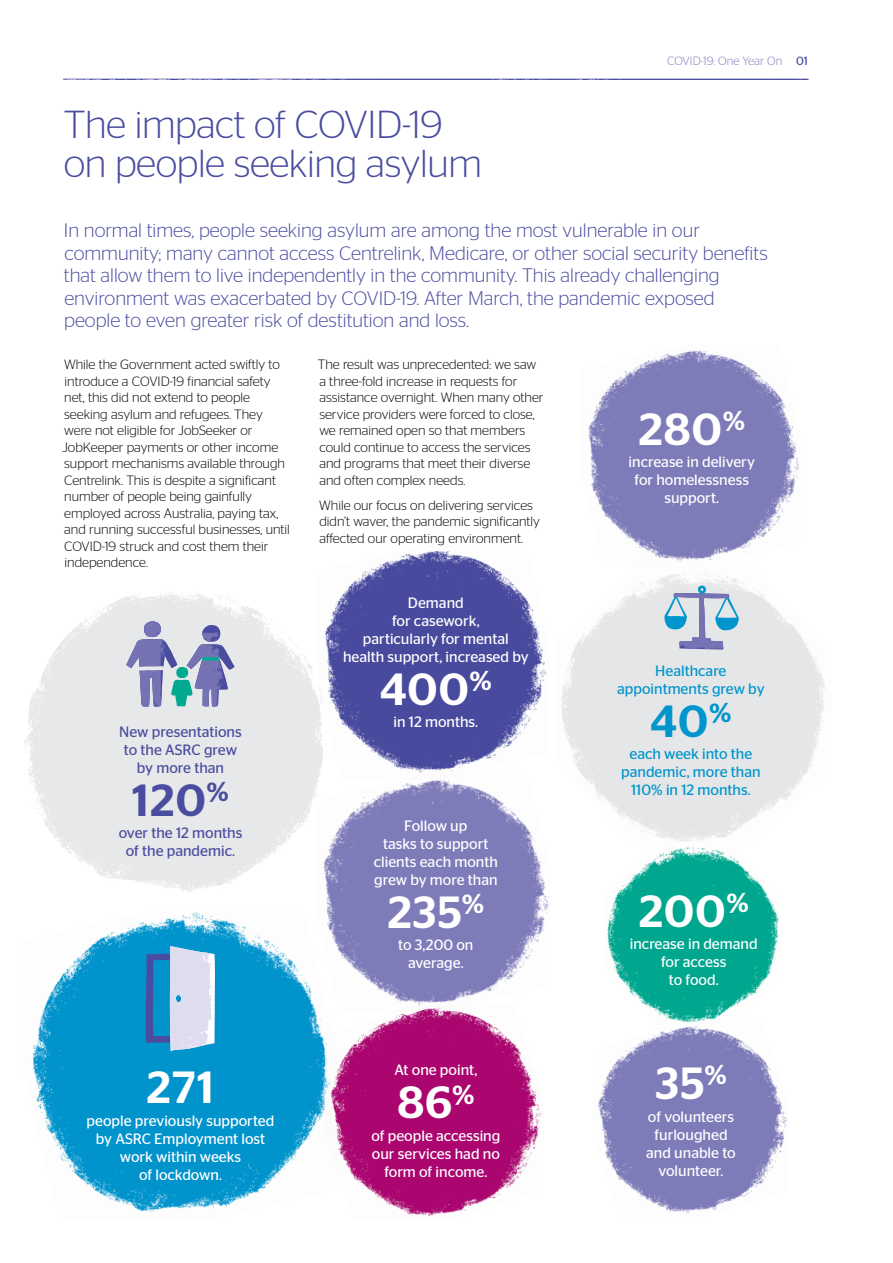
<style>
.page{position:relative;width:893px;height:1263px;background:#fff}
.page>*{position:absolute;margin:0;border:0;box-sizing:border-box;transform-origin:0 0}
._03___Body_copy{font:500 45px "Stag Sans";letter-spacing:.025em;color:#fff}
._03___Body_copy-2{font:500 45px "Stag Sans";color:#4a4ca0}
._03___Body_copy-3{font:500 45px "Stag Sans";color:#0095cd}
._01___Header{font:300 39px/39px "Stag Sans";letter-spacing:-.01em;color:#4a4ca0}
._02___Lead_in_-_firs{font:300 19.5px/22.5px "Stag Sans";color:#4a4ca0}
._03___Body_copy-4{font:15px/18px "Stag Sans";color:#fff;text-align:center}
._03___Body_copy-5{font:15px/18px "Stag Sans";color:#0095cd;text-align:center}
._03___Body_copy-6{font:15px/18px "Stag Sans";color:#4a4ca0;text-align:center}
._03___Body_copy-7{font:300 13.5px/16.5px "Stag Sans";color:#000}
.t1{font:300 12px "Stag Sans";color:#807dbb}
.s1{font-weight:400;color:#4a4ca0}
</style>
<div class="page">
<img style="left:63px;top:78px;width:746px;height:2px">
<img style="left:338px;top:1012px;width:204px;height:205px">
<img style="left:597px;top:1026px;width:190px;height:188px">
<img style="left:32px;top:912px;width:306px;height:301px">
<img style="left:588px;top:350px;width:212px;height:212px">
<img style="left:24px;top:592px;width:294px;height:300px">
<img style="left:561px;top:572px;width:264px;height:270px">
<svg style="left:664px;top:585px;width:75px;height:64px;background:#bbd7e2"></svg>
<img style="left:674px;top:593px;width:55px;height:56px">
<svg style="left:171px;top:621px;width:64px;height:85px;background:#a3b4cb"></svg>
<img style="left:126px;top:621px;width:45px;height:85px">
<img style="left:607px;top:847px;width:172px;height:176px">
<svg style="left:144px;top:946px;width:26px;height:105px;background:#177dbe"></svg>
<img style="left:170px;top:946px;width:45px;height:105px">
<img style="left:318px;top:550px;width:229px;height:224px">
<img style="left:316px;top:774px;width:233px;height:238px">
<p class="_01___Header" style="left:64px;top:104px;width:420px">The impact of COVID-19 on people seeking asylum</p>
<p class="t1" style="left:667px;top:54px;width:142px">COVID-19: One Year On <span class="s1">01</span></p>
<p class="_02___Lead_in_-_firs" style="left:64px;top:219px;width:705px">In normal times, people seeking asylum are among the most vulnerable in our community; many cannot access Centrelink, Medicare, or other social security benefits that allow them to live independently in the community. This already challenging environment was exacerbated by COVID-19. After March, the pandemic exposed people to even greater risk of destitution and loss.</p>
<p class="_03___Body_copy-7" style="left:62px;top:356px;width:229px">While the Government acted swiftly to introduce a COVID-19 financial safety net, this did not extend to people seeking asylum and refugees. They were not eligible for JobSeeker or JobKeeper payments or other income support mechanisms available through Centrelink. This is despite a significant number of people being gainfully employed across Australia, paying tax, and running successful businesses, until COVID-19 struck and cost them their independence.</p>
<p class="_03___Body_copy-7" style="left:318px;top:356px;width:227px">The result was unprecedented: we saw a three-fold increase in requests for assistance overnight. When many other service providers were forced to close, we remained open so that members could continue to access the services and programs that meet their diverse and often complex needs.</p>
<p class="_03___Body_copy" style="left:639px;top:403px;width:108px">280<sup>%</sup></p>
<p class="_03___Body_copy-4" style="left:629px;top:453px;width:128px">increase in delivery for homelessness support.</p>
<p class="_03___Body_copy-7" style="left:319px;top:497px;width:222px">While our focus on delivering services didn’t waver, the pandemic significantly affected our operating environment.</p>
<p class="_03___Body_copy-6" style="left:119px;top:722px;width:124px">New presentations to the ASRC grew by more than</p>
<p class="_03___Body_copy-2" style="left:132px;top:774px;width:98px">120<sup>%</sup></p>
<p class="_03___Body_copy-6" style="left:119px;top:824px;width:125px">over the 12 months of the pandemic.</p>
<p class="_03___Body_copy" style="left:147px;top:1062px;width:69px">271</p>
<p class="_03___Body_copy-4" style="left:87px;top:1111px;width:189px">people previously supported by ASRC Employment lost work within weeks<br>of lockdown.</p>
<p class="_03___Body_copy-4" style="left:343px;top:594px;width:187px">Demand<br>for casework,<br>particularly for mental health support, increased by</p>
<p class="_03___Body_copy" style="left:380px;top:663px;width:113px">400<sup>%</sup></p>
<p class="_03___Body_copy-4" style="left:393px;top:713px;width:86px">in 12 months.</p>
<p class="_03___Body_copy-4" style="left:374px;top:816px;width:126px">Follow up<br>tasks to support clients each month grew by more than</p>
<p class="_03___Body_copy" style="left:388px;top:886px;width:98px">235<sup>%</sup></p>
<p class="_03___Body_copy-4" style="left:398px;top:935px;width:77px">to 3,200 on average.</p>
<p class="_03___Body_copy-4" style="left:394px;top:1061px;width:85px">At one point,</p>
<p class="_03___Body_copy" style="left:397px;top:1077px;width:79px">86<sup>%</sup></p>
<p class="_03___Body_copy-4" style="left:371px;top:1126px;width:131px">of people accessing our services had no form of income.</p>
<p class="_03___Body_copy-5" style="left:617px;top:662px;width:149px">Healthcare appointments grew by</p>
<p class="_03___Body_copy-3" style="left:651px;top:695px;width:82px">40<sup>%</sup></p>
<p class="_03___Body_copy-5" style="left:621px;top:745px;width:141px">each week into the pandemic, more than<br>110% in 12 months.</p>
<p class="_03___Body_copy" style="left:639px;top:885px;width:111px">200<sup>%</sup></p>
<p class="_03___Body_copy-4" style="left:630px;top:935px;width:129px">increase in demand for access<br>to food.</p>
<p class="_03___Body_copy" style="left:655px;top:1058px;width:73px">35<sup>%</sup></p>
<p class="_03___Body_copy-4" style="left:646px;top:1107px;width:91px">of volunteers furloughed and unable to volunteer.</p>
</div>
